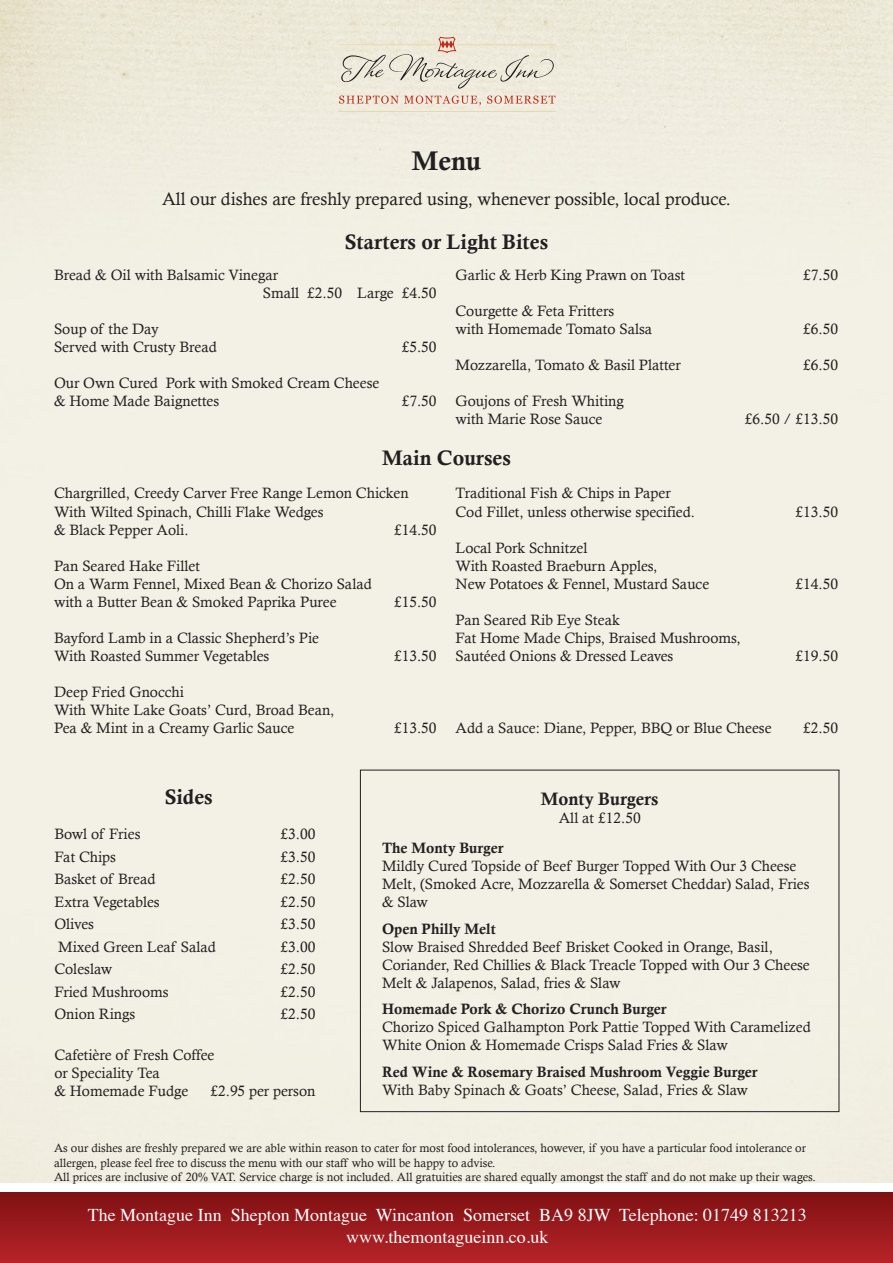
<style>
.page{position:relative;width:893px;height:1263px;background:#fff}
.page>*{position:absolute;margin:0;border:0;box-sizing:border-box;transform-origin:0 0}
.t1{font:27px "Calis MT Bol";color:#231f20}
.t2{font:21px "Calis MT Bol";color:#231f20}
.t3{font:18px "Times";color:#fff}
.t4{font:18px "Calisto";color:#231f20}
.t5{font:18px "Calis MT Bol";color:#231f20}
.t6{font:15px/18px "Calisto";color:#231f20}
.t7{font:12px/14.4px "Calisto";color:#231f20}
.s1{font-family:"Calis MT Bol"}
</style>
<div class="page">
<svg style="left:341px;top:37px;width:213px;height:52px;background:#e0dbcc"></svg>
<svg style="left:339px;top:96px;width:142px;height:9px"></svg>
<svg style="left:487px;top:96px;width:68px;height:8px"></svg>
<hr style="left:339px;top:45px;width:97px;height:1px;background:#e6daac">
<hr style="left:457px;top:45px;width:99px;height:1px;background:#e6daac">
<hr style="left:339px;top:111px;width:217px;height:1px;background:#e6daac">
<div style="left:0;top:1193px;width:893px;height:70px;background:linear-gradient(to bottom,#801113,#b62328)"></div>
<p class="t1" style="left:412px;top:146px;width:71px">Menu</p>
<p class="t4" style="left:162px;top:188px;width:570px">All our dishes are freshly prepared using, whenever possible, local produce.</p>
<p class="t2" style="left:345px;top:229px;width:205px">Starters or Light Bites</p>
<p class="t6" style="left:54px;top:266px;width:226px">Bread &amp; Oil with Balsamic Vinegar</p>
<p class="t6" style="left:263px;top:284px;width:175px">Small £2.50 Large £4.50</p>
<p class="t6" style="left:54px;top:320px;width:106px">Soup of the Day</p>
<p class="t6" style="left:54px;top:338px;width:164px">Served with Crusty Bread</p>
<p class="t6" style="left:401px;top:338px;width:37px">£5.50</p>
<p class="t6" style="left:54px;top:374px;width:327px">Our Own Cured Pork with Smoked Cream Cheese &amp; Home Made Baignettes</p>
<p class="t6" style="left:401px;top:392px;width:37px">£7.50</p>
<p class="t6" style="left:455px;top:266px;width:231px">Garlic &amp; Herb King Prawn on Toast</p>
<p class="t6" style="left:803px;top:266px;width:37px">£7.50</p>
<p class="t6" style="left:455px;top:302px;width:160px">Courgette &amp; Feta Fritters</p>
<p class="t6" style="left:455px;top:320px;width:198px">with Homemade Tomato Salsa</p>
<p class="t6" style="left:803px;top:320px;width:37px">£6.50</p>
<p class="t6" style="left:455px;top:356px;width:227px">Mozzarella, Tomato &amp; Basil Platter</p>
<p class="t6" style="left:803px;top:356px;width:37px">£6.50</p>
<p class="t6" style="left:455px;top:392px;width:170px">Goujons of Fresh Whiting</p>
<p class="t6" style="left:455px;top:410px;width:148px">with Marie Rose Sauce</p>
<p class="t6" style="left:744px;top:410px;width:95px">£6.50 / £13.50</p>
<p class="t2" style="left:382px;top:446px;width:130px">Main Courses</p>
<p class="t6" style="left:54px;top:484px;width:356px">Chargrilled, Creedy Carver Free Range Lemon Chicken</p>
<p class="t6" style="left:54px;top:502px;width:271px">With Wilted Spinach, Chilli Flake Wedges &amp; Black Pepper Aoli.</p>
<p class="t6" style="left:455px;top:484px;width:217px">Traditional Fish &amp; Chips in Paper</p>
<p class="t6" style="left:455px;top:502px;width:241px">Cod Fillet, unless otherwise specified.</p>
<p class="t6" style="left:795px;top:502px;width:44px">£13.50</p>
<p class="t6" style="left:455px;top:538px;width:133px">Local Pork Schnitzel</p>
<p class="t6" style="left:455px;top:556px;width:255px">With Roasted Braeburn Apples,<br>New Potatoes &amp; Fennel, Mustard Sauce</p>
<p class="t6" style="left:394px;top:520px;width:44px">£14.50</p>
<p class="t6" style="left:54px;top:556px;width:147px">Pan Seared Hake Fillet</p>
<p class="t6" style="left:54px;top:574px;width:319px">On a Warm Fennel, Mixed Bean &amp; Chorizo Salad</p>
<p class="t6" style="left:54px;top:592px;width:284px">with a Butter Bean &amp; Smoked Paprika Puree</p>
<p class="t6" style="left:394px;top:592px;width:44px">£15.50</p>
<p class="t6" style="left:54px;top:628px;width:267px">Bayford Lamb in a Classic Shepherd’s Pie</p>
<p class="t6" style="left:54px;top:646px;width:217px">With Roasted Summer Vegetables</p>
<p class="t6" style="left:394px;top:646px;width:44px">£13.50</p>
<p class="t6" style="left:54px;top:682px;width:132px">Deep Fried Gnocchi</p>
<p class="t6" style="left:54px;top:700px;width:282px">With White Lake Goats’ Curd, Broad Bean,<br>Pea &amp; Mint in a Creamy Garlic Sauce</p>
<p class="t6" style="left:795px;top:574px;width:44px">£14.50</p>
<p class="t6" style="left:455px;top:610px;width:166px">Pan Seared Rib Eye Steak</p>
<p class="t6" style="left:455px;top:628px;width:287px">Fat Home Made Chips, Braised Mushrooms,<br>Sautéed Onions &amp; Dressed Leaves</p>
<p class="t6" style="left:795px;top:646px;width:44px">£19.50</p>
<p class="t6" style="left:455px;top:718px;width:318px">Add a Sauce: Diane, Pepper, BBQ or Blue Cheese</p>
<p class="t6" style="left:803px;top:718px;width:37px">£2.50</p>
<p class="t6" style="left:394px;top:718px;width:44px">£13.50</p>
<p class="t2" style="left:165px;top:785px;width:49px">Sides</p>
<p class="t6" style="left:54px;top:825px;width:88px">Bowl of Fries</p>
<p class="t6" style="left:280px;top:825px;width:37px">£3.00</p>
<p class="t6" style="left:54px;top:848px;width:63px">Fat Chips</p>
<p class="t6" style="left:280px;top:848px;width:37px">£3.50</p>
<p class="t6" style="left:54px;top:870px;width:103px">Basket of Bread</p>
<p class="t6" style="left:280px;top:870px;width:37px">£2.50</p>
<p class="t6" style="left:54px;top:893px;width:107px">Extra Vegetables</p>
<p class="t6" style="left:280px;top:893px;width:37px">£2.50</p>
<p class="t6" style="left:54px;top:915px;width:41px">Olives</p>
<p class="t6" style="left:280px;top:915px;width:37px">£3.50</p>
<p class="t6" style="left:58px;top:938px;width:159px">Mixed Green Leaf Salad</p>
<p class="t6" style="left:280px;top:938px;width:37px">£3.00</p>
<p class="t6" style="left:54px;top:960px;width:59px">Coleslaw</p>
<p class="t6" style="left:280px;top:960px;width:37px">£2.50</p>
<p class="t6" style="left:54px;top:983px;width:116px">Fried Mushrooms</p>
<p class="t6" style="left:280px;top:983px;width:37px">£2.50</p>
<p class="t6" style="left:54px;top:1005px;width:83px">Onion Rings</p>
<p class="t6" style="left:280px;top:1005px;width:37px">£2.50</p>
<p class="t6" style="left:54px;top:1046px;width:162px">Cafetière of Fresh Coffee or Speciality Tea<br>&amp; Homemade Fudge</p>
<p class="t6" style="left:210px;top:1082px;width:107px">£2.95 per person</p>
<p class="t5" style="left:541px;top:788px;width:119px">Monty Burgers</p>
<p class="t6" style="left:559px;top:808px;width:84px">All at £12.50</p>
<p class="t6" style="left:382px;top:839px;width:429px"><span class="s1">The Monty Burger<br></span>Mildly Cured Topside of Beef Burger Topped With Our 3 Cheese Melt, (Smoked Acre, Mozzarella &amp; Somerset Cheddar) Salad, Fries &amp; Slaw</p>
<p class="t6" style="left:382px;top:919px;width:429px"><span class="s1">Open Philly Melt<br></span>Slow Braised Shredded Beef Brisket Cooked in Orange, Basil, Coriander, Red Chillies &amp; Black Treacle Topped with Our 3 Cheese Melt &amp; Jalapenos, Salad, fries &amp; Slaw</p>
<p class="t6" style="left:382px;top:1000px;width:430px"><span class="s1">Homemade Pork &amp; Chorizo Crunch Burger<br></span>Chorizo Spiced Galhampton Pork Pattie Topped With Caramelized<br>White Onion &amp; Homemade Crisps Salad Fries &amp; Slaw</p>
<p class="t6" style="left:382px;top:1062px;width:377px"><span class="s1">Red Wine &amp; Rosemary Braised Mushroom Veggie Burger<br></span>With Baby Spinach &amp; Goats’ Cheese, Salad, Fries &amp; Slaw</p>
<p class="t7" style="left:54px;top:1141px;width:753px">As our dishes are freshly prepared we are able within reason to cater for most food intolerances, however, if you have a particular food intolerance or allergen, please feel free to discuss the menu with our staff who will be happy to advise.</p>
<p class="t7" style="left:54px;top:1170px;width:763px">All prices are inclusive of 20% VAT. Service charge is not included. All gratuities are shared equally amongst the staff and do not make up their wages.</p>
<p class="t3" style="left:88px;top:1198px;width:720px">The Montague Inn Shepton Montague Wincanton Somerset BA9 8JW Telephone: 01749 813213</p>
<p class="t3" style="left:346px;top:1220px;width:204px">www.themontagueinn.co.uk</p>
</div>
